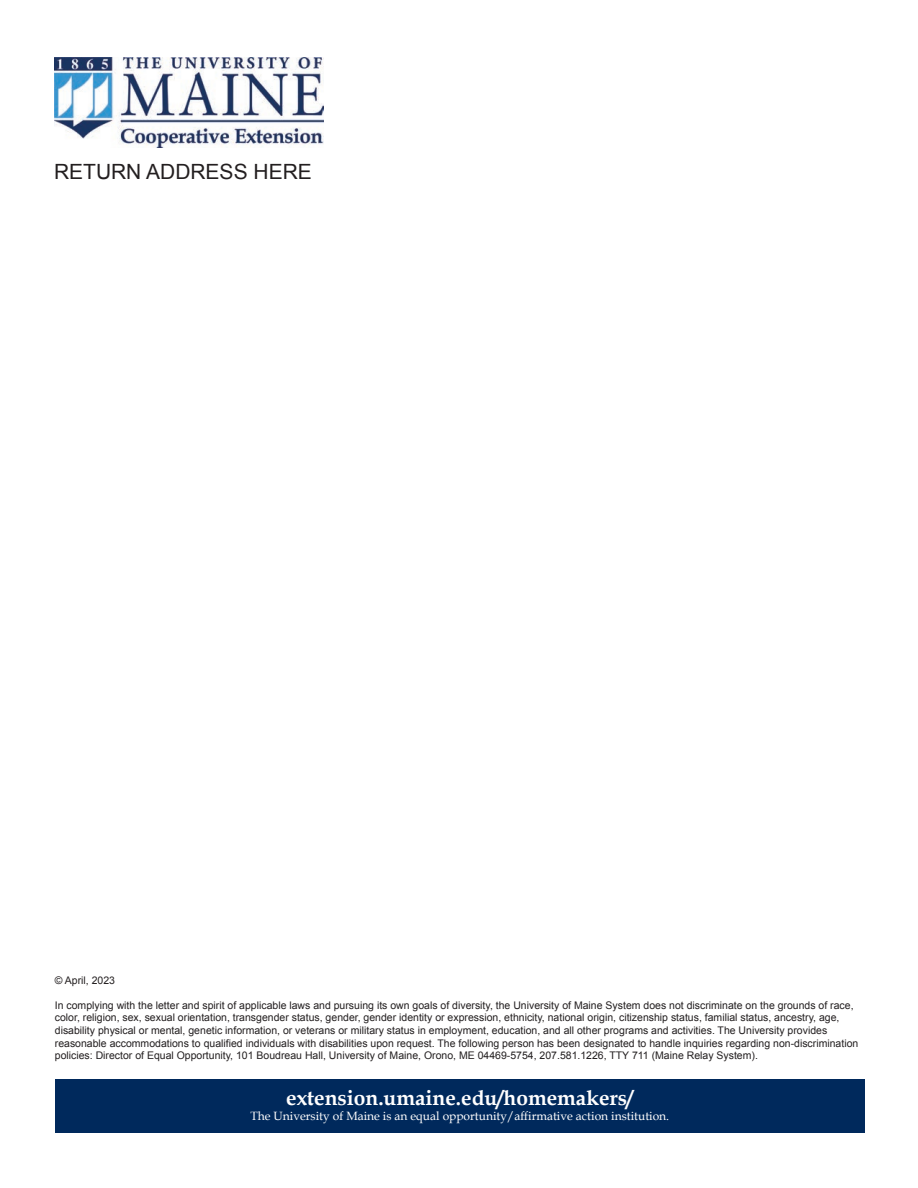
<style>
.page{position:relative;width:918px;height:1188px;background:#fff}
.page>*{position:absolute;margin:0;border:0;box-sizing:border-box;transform-origin:0 0}
.t1{font:700 21px "Book Antiqua";color:#fff}
.t2{font:21px "Arial";color:#231f20}
.t3{font:12px "Book Antiqua";color:#fff}
.t4{font:10.5px/12.6px "Arial";color:#231f20}
</style>
<div class="page">
<div style="left:55px;top:1079px;width:810px;height:54px;background:#00295c"></div>
<img style="left:54px;top:58px;width:269px;height:90px">
<p class="t2" style="left:54px;top:160px;width:259px">RETURN ADDRESS HERE</p>
<p class="t4" style="left:55px;top:974px;width:62px">© April, 2023</p>
<p class="t4" style="left:55px;top:999px;width:805px">In complying with the letter and spirit of applicable laws and pursuing its own goals of diversity, the University of Maine System does not discriminate on the grounds of race, color, religion, sex, sexual orientation, transgender status, gender, gender identity or expression, ethnicity, national origin, citizenship status, familial status, ancestry, age, disability physical or mental, genetic information, or veterans or military status in employment, education, and all other programs and activities. The University provides reasonable accommodations to qualified individuals with disabilities upon request. The following person has been designated to handle inquiries regarding non-discrimination policies: Director of Equal Opportunity, 101 Boudreau Hall, University of Maine, Orono, ME 04469-5754, 207.581.1226, TTY 711 (Maine Relay System).</p>
<p class="t1" style="left:286px;top:1085px;width:349px">extension.umaine.edu/homemakers/</p>
<p class="t3" style="left:250px;top:1109px;width:420px">The University of Maine is an equal opportunity/affirmative action institution.</p>
</div>
